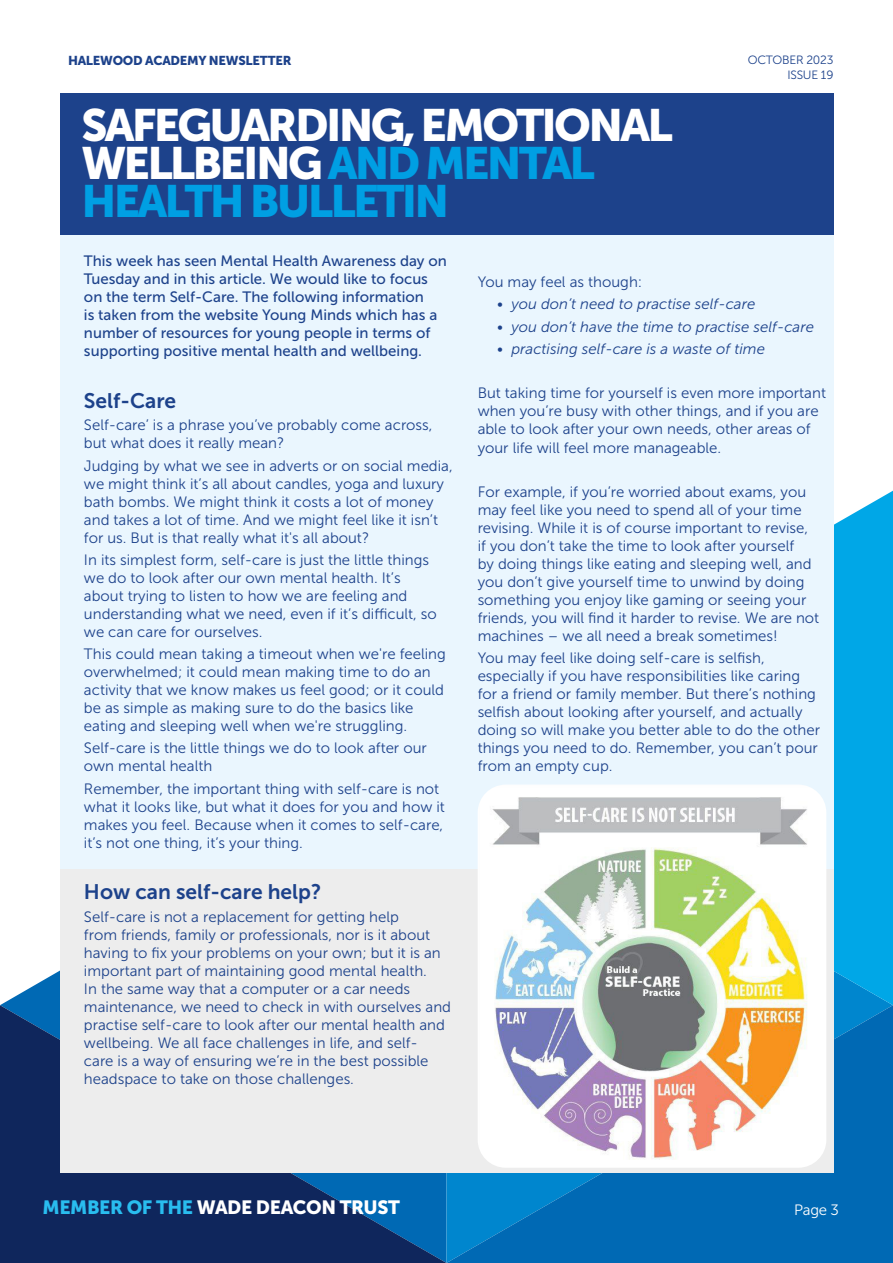
<style>
.page{position:relative;width:893px;height:1263px;background:#fff}
.page>*{position:absolute;margin:0;border:0;box-sizing:border-box;transform-origin:0 0}
.t1{font:45px/38.2px "Museo Sans 900";letter-spacing:-.06em;color:#fff}
.t2{font:21px "Museo Sans 700";color:#1d428b}
.t3{font:19.05px "Museo Sans 900";letter-spacing:-.02em;color:#fff}
.t4{font:15px/18px "Museo Sans 300";color:#1d428b}
.t5{font:15px/18px "Museo Sans 500";color:#1d428b}
.t6{font:italic 15px "Museo Sans 300";color:#1d428b}
.t7{font:15px "Museo Sans 300";color:#fff}
.t8{font:12.75px "Museo Sans 900";letter-spacing:-.02em;color:#1d428b}
.t9{font:12px/14.4px "Museo Sans 300";letter-spacing:-.02em;color:#1d428b;text-align:right}
.s1{color:#009fe3}
.s2{color:#29bdef}
</style>
<div class="page">
<svg style="left:0;top:970px;width:60px;height:35px"></svg>
<svg style="left:0;top:1005px;width:446px;height:258px;background:#0e316a"></svg>
<svg style="left:446px;top:1005px;width:447px;height:258px;background:#0b74ba"></svg>
<svg style="left:833px;top:491px;width:60px;height:514px;background:#0caae7"></svg>
<div style="left:60px;top:809px;width:773px;height:363px;background:#ededed"></div>
<div style="left:60px;top:94px;width:773px;height:775px;background:#eaf6fe"></div>
<div style="left:60px;top:94px;width:773px;height:141px;background:#1d428b"></div>
<img style="left:478px;top:785px;width:348px;height:383px">
<p class="t8" style="left:68px;top:53px;width:225px">HALEWOOD ACADEMY NEWSLETTER</p>
<h1 class="t1" style="left:81px;top:106px;width:593px">SAFEGUARDING, EMOTIONAL<br>WELLBEING <span class="s1">AND MENTAL<br>HEALTH BULLETIN</span></h1>
<p class="t9" style="left:748px;top:53px;width:87px">OCTOBER 2023<br>ISSUE 19</p>
<p class="t5" style="left:84px;top:252px;width:364px">This week has seen Mental Health Awareness day on Tuesday and in this article. We would like to focus on the term Self-Care. The following information<br>is taken from the website Young Minds which has a number of resources for young people in terms of supporting positive mental health and wellbeing.</p>
<h2 class="t2" style="left:84px;top:389px;width:94px">Self-Care</h2>
<p class="t4" style="left:84px;top:416px;width:350px">Self-care’ is a phrase you’ve probably come across, but what does it really mean?</p>
<p class="t4" style="left:84px;top:457px;width:370px">Judging by what we see in adverts or on social media, we might think it’s all about candles, yoga and luxury bath bombs. We might think it costs a lot of money and takes a lot of time. And we might feel like it isn’t for us. But is that really what it's all about?</p>
<p class="t4" style="left:84px;top:551px;width:354px">In its simplest form, self-care is just the little things we do to look after our own mental health. It’s about trying to listen to how we are feeling and understanding what we need, even if it’s difficult, so we can care for ourselves.</p>
<p class="t4" style="left:84px;top:645px;width:363px">This could mean taking a timeout when we're feeling overwhelmed; it could mean making time to do an activity that we know makes us feel good; or it could be as simple as making sure to do the basics like eating and sleeping well when we're struggling.</p>
<p class="t4" style="left:84px;top:739px;width:344px">Self-care is the little things we do to look after our own mental health</p>
<p class="t4" style="left:84px;top:780px;width:362px">Remember, the important thing with self-care is not what it looks like, but what it does for you and how it makes you feel. Because when it comes to self-care, it’s not one thing, it’s your thing.</p>
<h2 class="t2" style="left:84px;top:880px;width:239px">How can self-care help?</h2>
<p class="t4" style="left:84px;top:907px;width:369px">Self-care is not a replacement for getting help<br>from friends, family or professionals, nor is it about having to fix your problems on your own; but it is an important part of maintaining good mental health.<br>In the same way that a computer or a car needs maintenance, we need to check in with ourselves and practise self-care to look after our mental health and wellbeing. We all face challenges in life, and self&shy;care is a way of ensuring we’re in the best possible headspace to take on those challenges.</p>
<p class="t4" style="left:478px;top:273px;width:166px">You may feel as though:</p>
<p class="t6" style="left:497px;top:296px;width:260px">• you don’t need to practise self-care</p>
<p class="t6" style="left:497px;top:318px;width:318px">• you don’t have the time to practise self-care</p>
<p class="t6" style="left:497px;top:341px;width:269px">• practising self-care is a waste of time</p>
<p class="t4" style="left:478px;top:384px;width:350px">But taking time for yourself is even more important when you’re busy with other things, and if you are able to look after your own needs, other areas of your life will feel more manageable.</p>
<p class="t4" style="left:478px;top:483px;width:343px">For example, if you’re worried about exams, you may feel like you need to spend all of your time revising. While it is of course important to revise, if you don’t take the time to look after yourself<br>by doing things like eating and sleeping well, and you don’t give yourself time to unwind by doing something you enjoy like gaming or seeing your friends, you will find it harder to revise. We are not machines – we all need a break sometimes!</p>
<p class="t4" style="left:478px;top:649px;width:344px">You may feel like doing self-care is selfish, especially if you have responsibilities like caring for a friend or family member. But there’s nothing selfish about looking after yourself, and actually doing so will make you better able to do the other things you need to do. Remember, you can’t pour from an empty cup.</p>
<p class="t3" style="left:43px;top:1196px;width:359px"><span class="s2">MEMBER OF THE</span> WADE DEACON TRUST</p>
<p class="t7" style="left:794px;top:1201px;width:46px">Page 3</p>
</div>
